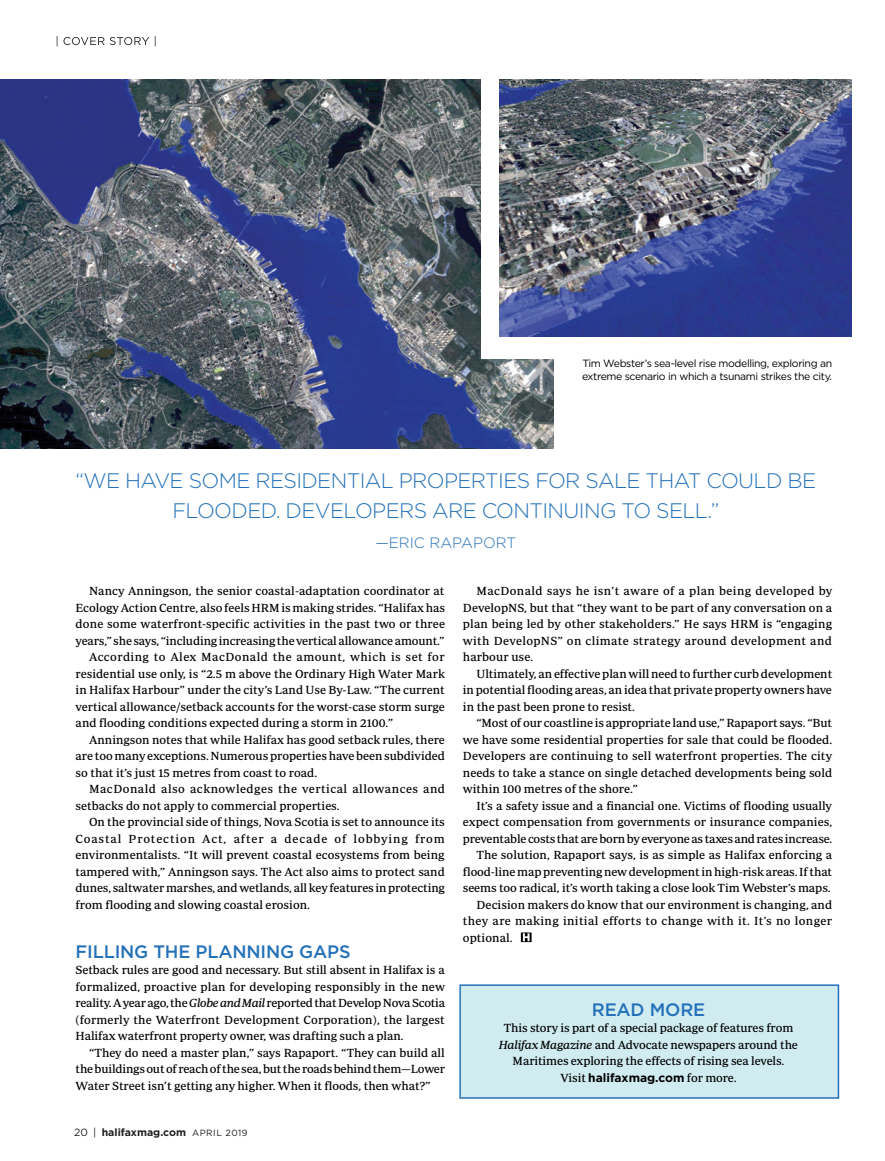
<style>
.page{position:relative;width:885px;height:1161px;background:#fff}
.page>*{position:absolute;margin:0;border:0;box-sizing:border-box;transform-origin:0 0}
.t1{font:300 21px/30px "Gotham HTF";letter-spacing:-.03em;color:#2471b9;text-align:center}
.t2{font:500 18px "Gotham HTF";letter-spacing:-.01em;color:#2471b9}
.t3{font:300 15px "Gotham HTF";color:#2471b9}
.t4{font:12px/16.5px "Periodico Text";color:#000;text-align:justify}
.t5{font:12px "Periodico Text";letter-spacing:-.02em;color:#000}
.t6{font:12px "Periodico Text";letter-spacing:.03em;color:#000}
.t7{font:12px "Periodico Text";letter-spacing:.04em;color:#000}
.t8{font:12px "Periodico Text";letter-spacing:.035em;color:#000}
.t9{font:12px "Periodico Text";letter-spacing:.07em;color:#000}
.t10{font:700 12px "Gotham HTF";color:#000}
.t11{font:10.5px/12.8px "Gotham HTF";letter-spacing:-.035em;color:#000}
.t12{font:700 10.5px "Gotham HTF";color:#231f20}
.s1{font-style:italic}
.s2{font-weight:400}
.s3{font-weight:400;font-size:9px}
.s4{font-family:"Periodico Text";font-weight:400}
</style>
<div class="page">
<svg style="left:520px;top:933px;width:11px;height:9px"></svg>
<img style="left:0;top:80px;width:554px;height:369px">
<div style="left:481px;top:66px;width:373px;height:292px;background:#fff"></div>
<div style="left:459px;top:984px;width:379px;height:115px;background:#d0ecf1;border:2px solid #2471b9"></div>
<svg style="left:56px;top:36px;width:99px;height:10px"></svg>
<img style="left:500px;top:80px;width:350px;height:256px">
<p class="t11" style="left:582px;top:357px;width:251px">Tim Webster’s sea-level rise modelling, exploring an extreme scenario in which a tsunami strikes the city.</p>
<h1 class="t1" style="left:76px;top:465px;width:741px">“WE HAVE SOME RESIDENTIAL PROPERTIES FOR SALE THAT COULD BE<br>FLOODED. DEVELOPERS ARE CONTINUING TO SELL.”</h1>
<p class="t3" style="left:375px;top:535px;width:142px">—ERIC RAPAPORT</p>
<p class="t4" style="left:89px;top:583px;width:357px">Nancy Anningson, the senior coastal-adaptation coordinator at</p>
<p class="t4" style="left:76px;top:599px;width:371px">Ecology Action Centre, also feels HRM is making strides. “Halifax has</p>
<p class="t4" style="left:76px;top:616px;width:371px">done some waterfront-specific activities in the past two or three</p>
<p class="t4" style="left:76px;top:632px;width:370px">years,” she says, “including increasing the vertical allowance amount.”</p>
<p class="t8" style="left:89px;top:650px;width:357px">According to Alex MacDonald the amount, which is set for</p>
<p class="t4" style="left:76px;top:665px;width:371px">residential use only, is “2.5 m above the Ordinary High Water Mark</p>
<p class="t4" style="left:76px;top:682px;width:371px">in Halifax Harbour” under the city’s Land Use By-Law. “The current</p>
<p class="t4" style="left:76px;top:698px;width:371px">vertical allowance/setback accounts for the worst-case storm surge</p>
<p class="t4" style="left:76px;top:715px;width:319px">and flooding conditions expected during a storm in 2100.”</p>
<p class="t4" style="left:89px;top:731px;width:357px">Anningson notes that while Halifax has good setback rules, there</p>
<p class="t4" style="left:76px;top:748px;width:371px">are too many exceptions. Numerous properties have been subdivided</p>
<p class="t4" style="left:76px;top:764px;width:243px">so that it’s just 15 metres from coast to road.</p>
<p class="t7" style="left:89px;top:782px;width:357px">MacDonald also acknowledges the vertical allowances and</p>
<p class="t4" style="left:76px;top:797px;width:265px">setbacks do not apply to commercial properties.</p>
<p class="t4" style="left:89px;top:814px;width:357px">On the provincial side of things, Nova Scotia is set to announce its</p>
<p class="t9" style="left:76px;top:832px;width:370px">Coastal Protection Act, after a decade of lobbying from</p>
<p class="t4" style="left:76px;top:847px;width:370px">environmentalists. “It will prevent coastal ecosystems from being</p>
<p class="t4" style="left:76px;top:863px;width:371px">tampered with,” Anningson says. The Act also aims to protect sand</p>
<p class="t4" style="left:76px;top:880px;width:371px">dunes, saltwater marshes, and wetlands, all key features in protecting</p>
<p class="t4" style="left:76px;top:896px;width:236px">from flooding and slowing coastal erosion.</p>
<h2 class="t2" style="left:76px;top:941px;width:276px">FILLING THE PLANNING GAPS</h2>
<p class="t4" style="left:76px;top:962px;width:371px">Setback rules are good and necessary. But still absent in Halifax is a formalized, proactive plan for developing responsibly in the new reality. A year ago, the <span class="s1">Globe and Mail</span> reported that Develop Nova Scotia (formerly the Waterfront Development Corporation), the largest Halifax waterfront property owner, was drafting such a plan.</p>
<p class="t4" style="left:76px;top:1044px;width:371px;text-indent:14px">“They do need a master plan,” says Rapaport. “They can build all the buildings out of reach of the sea, but the roads behind them—Lower Water Street isn’t getting any higher. When it floods, then what?”</p>
<p class="t12" style="left:74px;top:1126px;width:175px"><span class="s2">20 |</span> halifaxmag.com <span class="s3">APRIL 2019</span></p>
<p class="t4" style="left:463px;top:583px;width:371px;text-indent:14px">MacDonald says he isn’t aware of a plan being developed by DevelopNS, but that “they want to be part of any conversation on a plan being led by other stakeholders.” He says HRM is “engaging with DevelopNS” on climate strategy around development and harbour use.</p>
<p class="t4" style="left:463px;top:665px;width:371px;text-indent:14px">Ultimately, an effective plan will need to further curb development in potential flooding areas, an idea that private property owners have in the past been prone to resist.</p>
<p class="t4" style="left:463px;top:715px;width:371px;text-indent:14px">“Most of our coastline is appropriate land use,” Rapaport says. “But we have some residential properties for sale that could be flooded.<br>Developers are continuing to sell waterfront properties. The city needs to take a stance on single detached developments being sold within 100 metres of the shore.”</p>
<p class="t4" style="left:476px;top:797px;width:357px">It’s a safety issue and a financial one. Victims of flooding usually</p>
<p class="t4" style="left:463px;top:814px;width:371px">expect compensation from governments or insurance companies,</p>
<p class="t5" style="left:463px;top:832px;width:371px">preventable costs that are born by everyone as taxes and rates increase.</p>
<p class="t4" style="left:476px;top:847px;width:357px">The solution, Rapaport says, is as simple as Halifax enforcing a</p>
<p class="t4" style="left:463px;top:863px;width:370px">flood-line map preventing new development in high-risk areas. If that</p>
<p class="t4" style="left:463px;top:880px;width:369px">seems too radical, it’s worth taking a close look Tim Webster’s maps.</p>
<p class="t4" style="left:476px;top:896px;width:357px">Decision makers do know that our environment is changing, and</p>
<p class="t6" style="left:463px;top:914px;width:370px">they are making initial efforts to change with it. It’s no longer</p>
<p class="t4" style="left:463px;top:929px;width:51px">optional.</p>
<h2 class="t2" style="left:591px;top:999px;width:115px">READ MORE</h2>
<p class="t4" style="left:499px;top:1020px;width:300px;text-align:center">This story is part of a special package of features from<br><span class="s1">Halifax Magazine</span> and Advocate newspapers around the<br>Maritimes exploring the effects of rising sea levels.</p>
<p class="t10" style="left:560px;top:1071px;width:178px"><span class="s4">Visit</span> halifaxmag.com <span class="s4">for more.</span></p>
</div>
